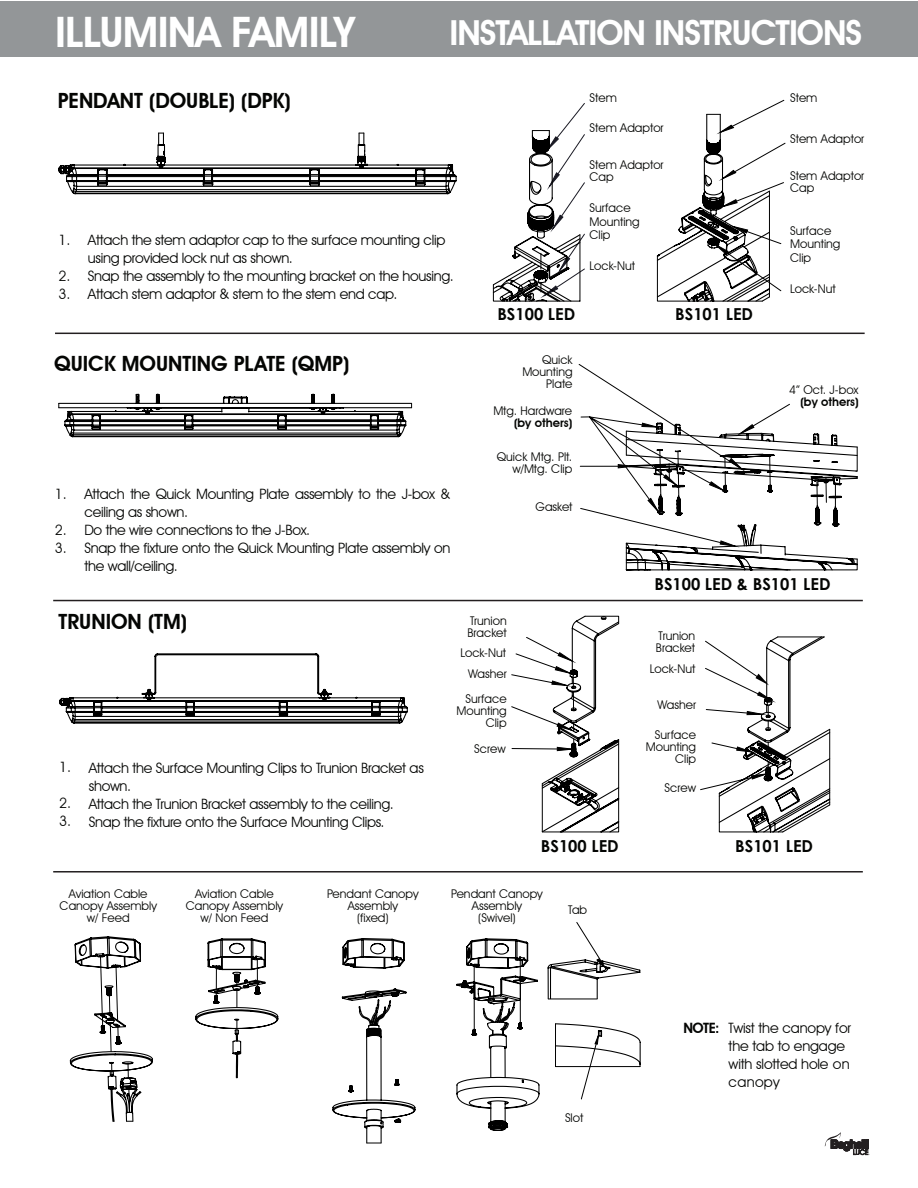
<style>
.page{position:relative;width:918px;height:1188px;background:#fff}
.page>*{position:absolute;margin:0;border:0;box-sizing:border-box;transform-origin:0 0}
.t1{font:600 42px "Avant Garde IT Cby BT";letter-spacing:-.02em;color:#fff}
.t2{font:600 34.5px "Avant Garde IT Cby BT";letter-spacing:-.03em;color:#fff}
.t3{font:600 21px "Avant Garde IT Cby BT";color:#040503}
.t4{font:700 16.5px "Century Gothic";color:#040503}
.t5{font:14.25px/18px "Avant Garde IT Cby BT";letter-spacing:-.02em;color:#040503}
.t6{font:600 14.25px "Avant Garde IT Cby BT";color:#040503}
.t7{font:12px/12px "Avant Garde IT Cby BT";color:#040503}
.t8{font:600 12px "Avant Garde IT Cby BT";color:#040503}
.s1{font-weight:600}
</style>
<div class="page">
<div style="left:1px;top:1px;width:917px;height:55px;background:#939698"></div>
<svg style="left:825px;top:1132px;width:45px;height:23px"></svg>
<svg style="left:58px;top:393px;width:355px;height:45px"></svg>
<svg style="left:578px;top:364px;width:280px;height:207px"></svg>
<hr style="left:55px;top:333px;width:810px;height:1px;background:#231f20">
<hr style="left:53px;top:600px;width:810px;height:1px;background:#231f20">
<hr style="left:53px;top:871px;width:810px;height:2px;background:#231f20">
<svg style="left:59px;top:653px;width:349px;height:71px"></svg>
<svg style="left:511px;top:615px;width:109px;height:218px"></svg>
<svg style="left:700px;top:636px;width:131px;height:197px"></svg>
<svg style="left:58px;top:132px;width:399px;height:63px"></svg>
<svg style="left:492px;top:103px;width:93px;height:199px"></svg>
<svg style="left:656px;top:99px;width:130px;height:203px"></svg>
<svg style="left:456px;top:938px;width:84px;height:193px"></svg>
<svg style="left:69px;top:936px;width:84px;height:186px"></svg>
<svg style="left:195px;top:938px;width:84px;height:141px"></svg>
<svg style="left:332px;top:938px;width:84px;height:206px"></svg>
<svg style="left:547px;top:922px;width:94px;height:178px"></svg>
<p class="t1" style="left:55px;top:7px;width:301px">ILLUMINA FAMILY</p>
<p class="t2" style="left:450px;top:12px;width:414px">INSTALLATION INSTRUCTIONS</p>
<p class="t3" style="left:58px;top:88px;width:234px">PENDANT (DOUBLE) (DPK)</p>
<p class="t5" style="left:58px;top:230px;width:14px">1.</p>
<p class="t5" style="left:58px;top:266px;width:14px">2.</p>
<p class="t5" style="left:58px;top:284px;width:14px">3.</p>
<p class="t5" style="left:88px;top:231px;width:359px">Attach the stem adaptor cap to the surface mounting clip</p>
<p class="t5" style="left:88px;top:249px;width:206px">using provided lock nut as shown.</p>
<p class="t5" style="left:88px;top:267px;width:367px">Snap the assembly to the mounting bracket on the housing.</p>
<p class="t5" style="left:88px;top:285px;width:311px">Attach stem adaptor &amp; stem to the stem end cap.</p>
<p class="t3" style="left:54px;top:351px;width:297px">QUICK MOUNTING PLATE (QMP)</p>
<p class="t5" style="left:55px;top:484px;width:14px">1.</p>
<p class="t5" style="left:55px;top:520px;width:14px">2.</p>
<p class="t5" style="left:55px;top:538px;width:14px">3.</p>
<p class="t5" style="left:84px;top:484px;width:367px">Attach the Quick Mounting Plate assembly to the J-box &amp; ceiling as shown.</p>
<p class="t5" style="left:84px;top:520px;width:227px">Do the wire connections to the J-Box.</p>
<p class="t5" style="left:84px;top:538px;width:367px">Snap the fixture onto the Quick Mounting Plate assembly on the wall/ceiling.</p>
<p class="t4" style="left:497px;top:301px;width:79px">BS100 LED</p>
<p class="t7" style="left:522px;top:354px;width:52px;text-align:right">Quick<br>Mounting<br>Plate</p>
<p class="t7" style="left:493px;top:404px;width:80px;text-align:right">Mtg. Hardware <span class="s1">(by others)</span></p>
<p class="t7" style="left:497px;top:451px;width:77px">Quick Mtg. Plt.</p>
<p class="t7" style="left:512px;top:463px;width:61px">w/Mtg. Clip</p>
<p class="t7" style="left:536px;top:501px;width:38px">Gasket</p>
<p class="t3" style="left:59px;top:609px;width:130px">TRUNION (TM)</p>
<p class="t7" style="left:467px;top:615px;width:41px">Trunion<br>Bracket</p>
<p class="t7" style="left:461px;top:647px;width:47px">Lock-Nut</p>
<p class="t7" style="left:468px;top:667px;width:40px">Washer</p>
<p class="t7" style="left:466px;top:693px;width:43px">Surface</p>
<p class="t7" style="left:456px;top:705px;width:52px">Mounting</p>
<p class="t7" style="left:486px;top:717px;width:22px">Clip</p>
<p class="t5" style="left:59px;top:758px;width:14px">1.</p>
<p class="t5" style="left:59px;top:794px;width:14px">2.</p>
<p class="t5" style="left:59px;top:812px;width:14px">3.</p>
<p class="t5" style="left:89px;top:759px;width:337px">Attach the Surface Mounting Clips to Trunion Bracket as shown.</p>
<p class="t5" style="left:89px;top:795px;width:307px">Attach the Trunion Bracket assembly to the ceiling.</p>
<p class="t5" style="left:89px;top:813px;width:297px">Snap the fixture onto the Surface Mounting Clips.</p>
<p class="t7" style="left:474px;top:743px;width:33px">Screw</p>
<p class="t7" style="left:590px;top:91px;width:29px">Stem</p>
<p class="t7" style="left:790px;top:91px;width:29px">Stem</p>
<p class="t7" style="left:590px;top:122px;width:76px">Stem Adaptor</p>
<p class="t7" style="left:790px;top:133px;width:76px">Stem Adaptor</p>
<p class="t7" style="left:590px;top:158px;width:76px">Stem Adaptor<br>Cap</p>
<p class="t7" style="left:790px;top:169px;width:76px">Stem Adaptor<br>Cap</p>
<p class="t7" style="left:590px;top:202px;width:43px">Surface</p>
<p class="t7" style="left:590px;top:215px;width:52px">Mounting</p>
<p class="t7" style="left:590px;top:229px;width:22px">Clip</p>
<p class="t7" style="left:790px;top:225px;width:43px">Surface</p>
<p class="t7" style="left:790px;top:238px;width:52px">Mounting</p>
<p class="t7" style="left:790px;top:252px;width:22px">Clip</p>
<p class="t7" style="left:590px;top:260px;width:47px">Lock-Nut</p>
<p class="t4" style="left:675px;top:301px;width:79px">BS101 LED</p>
<p class="t7" style="left:790px;top:282px;width:47px">Lock-Nut</p>
<p class="t7" style="left:789px;top:384px;width:71px">4” Oct. J-box</p>
<p class="t8" style="left:800px;top:395px;width:60px">(by others)</p>
<p class="t4" style="left:654px;top:571px;width:178px">BS100 LED &amp; BS101 LED</p>
<p class="t7" style="left:656px;top:630px;width:41px">Trunion<br>Bracket</p>
<p class="t7" style="left:650px;top:663px;width:47px">Lock-Nut</p>
<p class="t7" style="left:658px;top:699px;width:40px">Washer</p>
<p class="t7" style="left:655px;top:728px;width:43px">Surface</p>
<p class="t7" style="left:646px;top:740px;width:52px">Mounting</p>
<p class="t7" style="left:675px;top:752px;width:22px">Clip</p>
<p class="t7" style="left:665px;top:781px;width:33px">Screw</p>
<p class="t7" style="left:60px;top:888px;width:99px;text-align:center">Aviation Cable<br>Canopy Assembly w/ Feed</p>
<p class="t7" style="left:186px;top:888px;width:99px;text-align:center">Aviation Cable<br>Canopy Assembly w/ Non Feed</p>
<p class="t7" style="left:327px;top:888px;width:93px;text-align:center">Pendant Canopy<br>Assembly</p>
<p class="t7" style="left:357px;top:912px;width:33px">(fixed)</p>
<p class="t4" style="left:541px;top:834px;width:79px">BS100 LED</p>
<p class="t4" style="left:735px;top:834px;width:79px">BS101 LED</p>
<p class="t7" style="left:451px;top:888px;width:93px;text-align:center">Pendant Canopy<br>Assembly</p>
<p class="t7" style="left:478px;top:912px;width:39px">(Swivel)</p>
<p class="t7" style="left:568px;top:904px;width:21px">Tab</p>
<p class="t7" style="left:565px;top:1112px;width:20px">Slot</p>
<p class="t6" style="left:684px;top:1020px;width:38px">NOTE:</p>
<p class="t5" style="left:729px;top:1019px;width:124px">Twist the canopy for the tab to engage with slotted hole on canopy</p>
</div>
